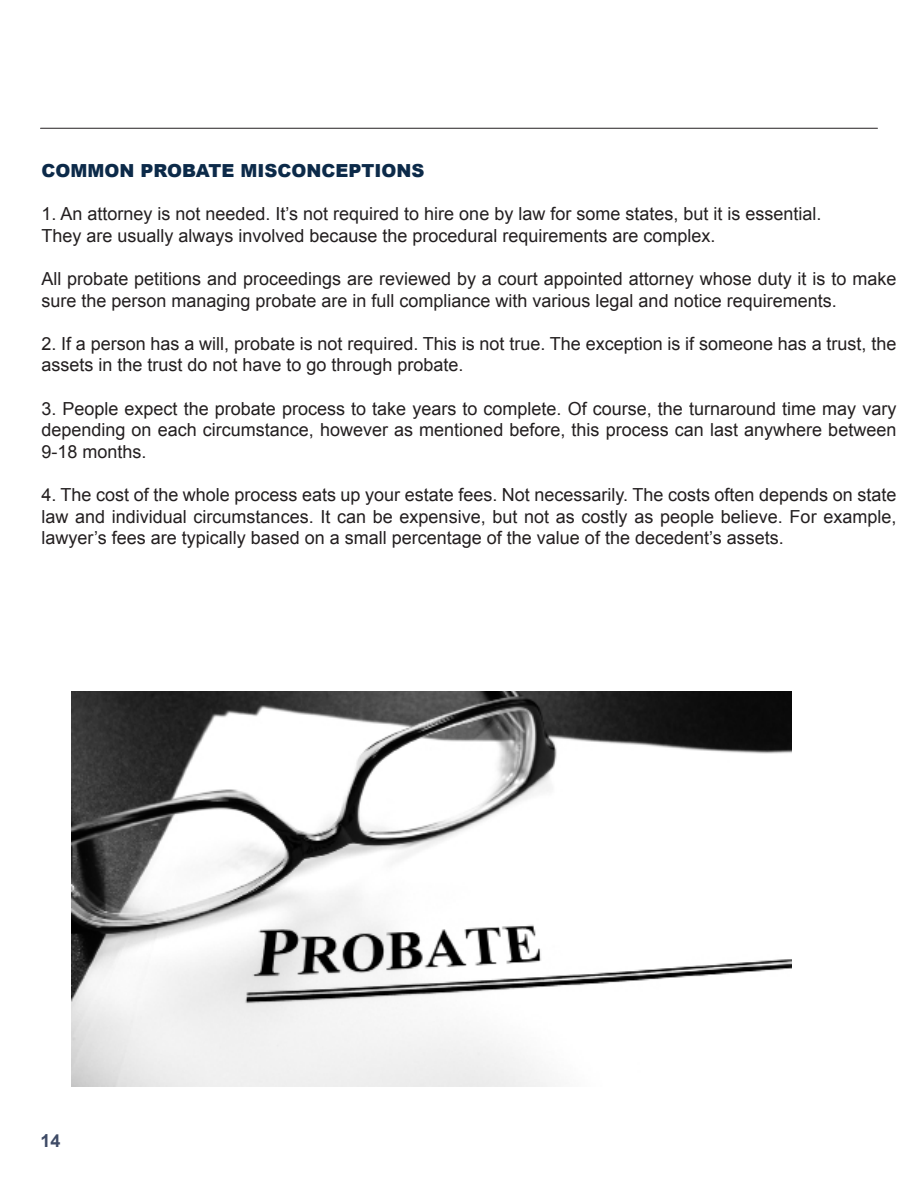
<style>
.page{position:relative;width:918px;height:1188px;background:#fff}
.page>*{position:absolute;margin:0;border:0;box-sizing:border-box;transform-origin:0 0}
.t1{font:18px/21.6px "Arial";color:#231f20}
.t2{font:900 18px "Arial";color:#0c2a49}
.t3{font:700 18px "Arial";color:#3f4b66}
</style>
<div class="page">
<hr style="left:40px;top:128px;width:838px;height:1px;background:#231f20">
<img style="left:71px;top:691px;width:720px;height:396px">
<h2 class="t2" style="left:41px;top:157px;width:385px">COMMON PROBATE MISCONCEPTIONS</h2>
<p class="t1" style="left:41px;top:203px;width:782px">1. An attorney is not needed. It’s not required to hire one by law for some states, but it is essential.</p>
<p class="t1" style="left:41px;top:225px;width:676px">They are usually always involved because the procedural requirements are complex.</p>
<p class="t1" style="left:41px;top:268px;width:857px">All probate petitions and proceedings are reviewed by a court appointed attorney whose duty it is to make sure the person managing probate are in full compliance with various legal and notice requirements.</p>
<p class="t1" style="left:41px;top:333px;width:856px">2. If a person has a will, probate is not required. This is not true. The exception is if someone has a trust, the assets in the trust do not have to go through probate.</p>
<p class="t1" style="left:41px;top:398px;width:857px;text-align:justify">3. People expect the probate process to take years to complete. Of course, the turnaround time may vary depending on each circumstance, however as mentioned before, this process can last anywhere between 9-18 months.</p>
<p class="t1" style="left:41px;top:484px;width:857px;text-align:justify">4. The cost of the whole process eats up your estate fees. Not necessarily. The costs often depends on state law and individual circumstances. It can be expensive, but not as costly as people believe. For example, lawyer’s fees are typically based on a small percentage of the value of the decedent’s assets.</p>
<p class="t3" style="left:40px;top:1129px;width:22px">14</p>
</div>
